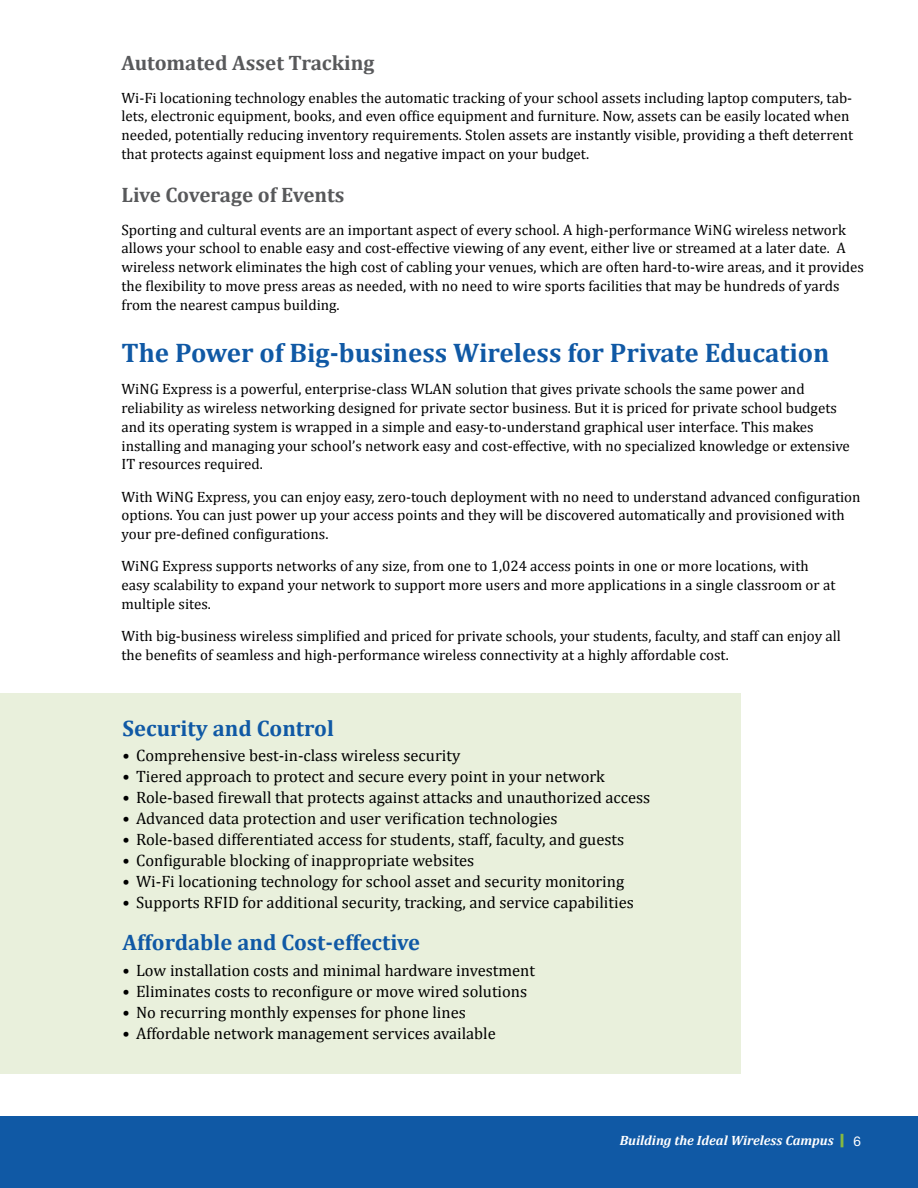
<style>
.page{position:relative;width:918px;height:1188px;background:#fff}
.page>*{position:absolute;margin:0;border:0;box-sizing:border-box;transform-origin:0 0}
.t1{font:700 27px "Cambria";color:#1059a5}
.t2{font:700 22.5px "Cambria";color:#1059a5}
.t3{font:700 21px "Cambria";color:#58595b}
.t4{font:16.5px "Cambria";color:#000}
.t5{font:15px/18.8px "Cambria";color:#000}
.t6{font:italic 700 13.5px "Cambria";color:#fff}
.s1{font-family:"Helvetica Neue";font-weight:900;font-style:normal;font-size:18px;color:#86b940}
.s2{font-family:"Helvetica Neue";font-weight:400;font-style:normal}
</style>
<div class="page">
<div style="left:0;top:1117px;width:918px;height:71px;background:#1059a5"></div>
<div style="left:0;top:693px;width:740px;height:380px;background:#e9f0dc"></div>
<h3 class="t3" style="left:122px;top:48px;width:254px">Automated Asset Tracking</h3>
<p class="t5" style="left:122px;top:88px;width:733px">Wi-Fi locationing technology enables the automatic tracking of your school assets including laptop computers, tab&shy;lets, electronic equipment, books, and even office equipment and furniture. Now, assets can be easily located when needed, potentially reducing inventory requirements. Stolen assets are instantly visible, providing a theft deterrent that protects against equipment loss and negative impact on your budget.</p>
<h3 class="t3" style="left:122px;top:180px;width:225px">Live Coverage of Events</h3>
<p class="t5" style="left:122px;top:220px;width:744px">Sporting and cultural events are an important aspect of every school. A high-performance WiNG wireless network allows your school to enable easy and cost-effective viewing of any event, either live or streamed at a later date. A wireless network eliminates the high cost of cabling your venues, which are often hard-to-wire areas, and it provides the flexibility to move press areas as needed, with no need to wire sports facilities that may be hundreds of yards from the nearest campus building.</p>
<h1 class="t1" style="left:122px;top:334px;width:710px">The Power of Big-business Wireless for Private Education</h1>
<p class="t5" style="left:122px;top:380px;width:730px">WiNG Express is a powerful, enterprise-class WLAN solution that gives private schools the same power and reliability as wireless networking designed for private sector business. But it is priced for private school budgets and its operating system is wrapped in a simple and easy-to-understand graphical user interface. This makes installing and managing your school’s network easy and cost-effective, with no specialized knowledge or extensive IT resources required.</p>
<p class="t5" style="left:122px;top:487px;width:741px">With WiNG Express, you can enjoy easy, zero-touch deployment with no need to understand advanced configuration options. You can just power up your access points and they will be discovered automatically and provisioned with your pre-defined configurations.</p>
<p class="t5" style="left:122px;top:557px;width:715px">WiNG Express supports networks of any size, from one to 1,024 access points in one or more locations, with easy scalability to expand your network to support more users and more applications in a single classroom or at multiple sites.</p>
<p class="t5" style="left:122px;top:627px;width:721px">With big-business wireless simplified and priced for private schools, your students, faculty, and staff can enjoy all the benefits of seamless and high-performance wireless connectivity at a highly affordable cost.</p>
<h2 class="t2" style="left:123px;top:712px;width:213px">Security and Control</h2>
<p class="t4" style="left:123px;top:746px;width:339px">• Comprehensive best-in-class wireless security</p>
<p class="t4" style="left:123px;top:767px;width:484px">• Tiered approach to protect and secure every point in your network</p>
<p class="t4" style="left:123px;top:788px;width:529px">• Role-based firewall that protects against attacks and unauthorized access</p>
<p class="t4" style="left:123px;top:809px;width:437px">• Advanced data protection and user verification technologies</p>
<p class="t4" style="left:123px;top:830px;width:503px">• Role-based differentiated access for students, staff, faculty, and guests</p>
<p class="t4" style="left:123px;top:851px;width:353px">• Configurable blocking of inappropriate websites</p>
<p class="t4" style="left:123px;top:872px;width:503px">• Wi-Fi locationing technology for school asset and security monitoring</p>
<p class="t4" style="left:123px;top:893px;width:513px">• Supports RFID for additional security, tracking, and service capabilities</p>
<h2 class="t2" style="left:123px;top:926px;width:299px">Affordable and Cost-effective</h2>
<p class="t4" style="left:123px;top:960px;width:414px">• Low installation costs and minimal hardware investment</p>
<p class="t4" style="left:123px;top:981px;width:406px">• Eliminates costs to reconfigure or move wired solutions</p>
<p class="t4" style="left:123px;top:1002px;width:345px">• No recurring monthly expenses for phone lines</p>
<p class="t4" style="left:123px;top:1023px;width:375px">• Affordable network management services available</p>
<p class="t6" style="left:620px;top:1131px;width:243px">Building the Ideal Wireless Campus <span class="s1">|</span> <span class="s2">6</span></p>
</div>
